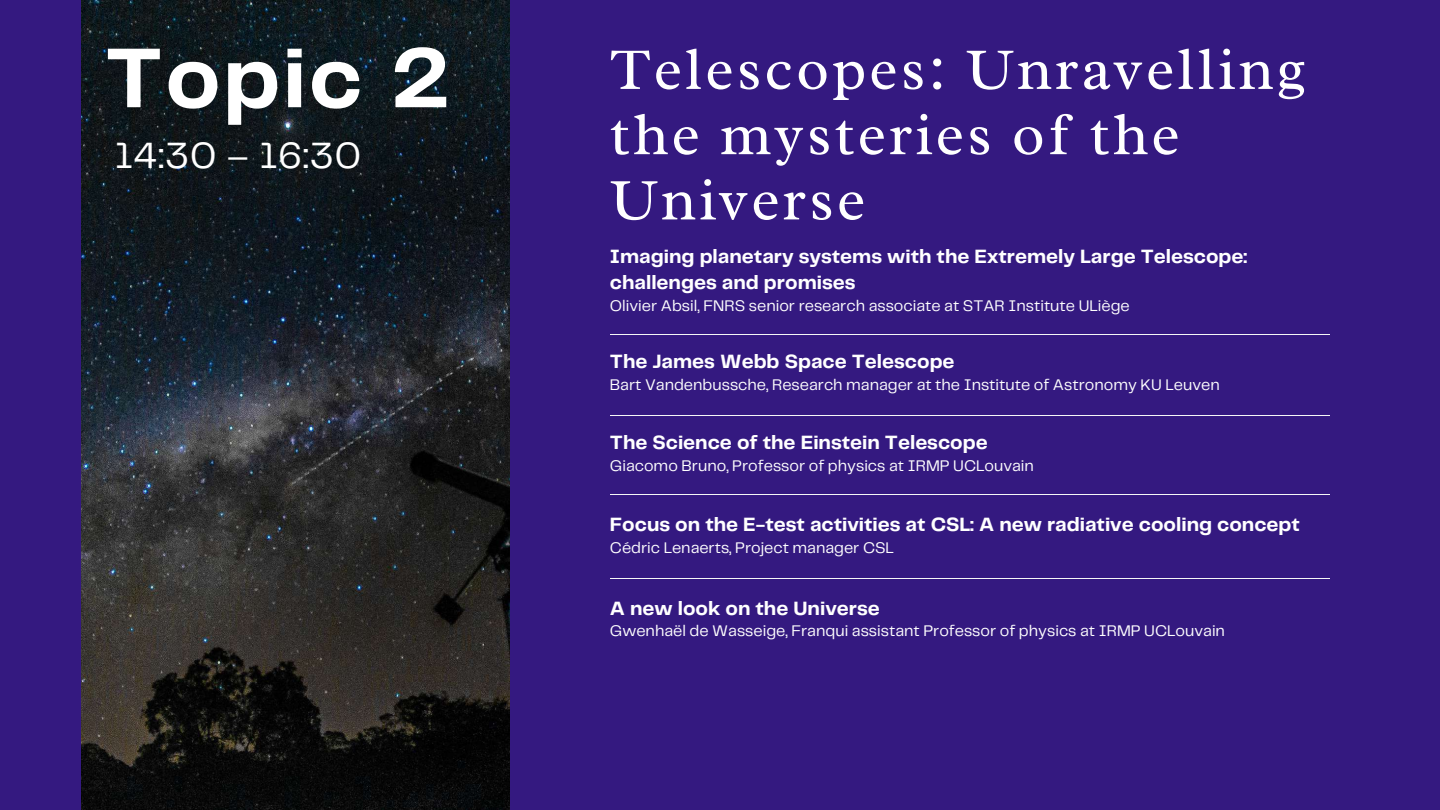
<style>
.page{position:relative;width:1440px;height:810px;background:#341980}
.page>*{position:absolute;margin:0;border:0;box-sizing:border-box;transform-origin:0 0}
.t1{font:700 88px "Telegraf";letter-spacing:.03em;color:#fff}
.t2{font:60px/65.2px "Radley";letter-spacing:.05em;color:#fff}
.t3{font:38px "Telegraf";letter-spacing:.03em;color:#fff}
.t4{font:700 20px/25.5px "Telegraf";color:#fff}
.t5{font:16px "Telegraf";color:#fff}
</style>
<div class="page">
<img style="left:81px;top:0;width:428px;height:810px">
<hr style="left:610px;top:335px;width:719px;height:1px;background:#f6f6f6">
<hr style="left:610px;top:415px;width:719px;height:1px;background:#f6f6f6">
<hr style="left:610px;top:578px;width:719px;height:1px;background:#f6f6f6">
<hr style="left:610px;top:494px;width:719px;height:1px;background:#f6f6f6">
<h1 class="t1" style="left:105px;top:40px;width:347px">Topic 2</h1>
<h3 class="t3" style="left:115px;top:139px;width:248px">14:30 – 16:30</h3>
<h2 class="t2" style="left:610px;top:36px;width:698px">Telescopes: Unravelling the mysteries of the<br>Universe</h2>
<p class="t4" style="left:610px;top:245px;width:639px">Imaging planetary systems with the Extremely Large Telescope: challenges and promises</p>
<p class="t5" style="left:610px;top:298px;width:521px">Olivier Absil, FNRS senior research associate at STAR Institute ULiège</p>
<p class="t4" style="left:610px;top:350px;width:346px">The James Webb Space Telescope</p>
<p class="t5" style="left:610px;top:378px;width:611px">Bart Vandenbussche, Research manager at the Institute of Astronomy KU Leuven</p>
<p class="t4" style="left:610px;top:430px;width:379px">The Science of the Einstein Telescope</p>
<p class="t5" style="left:610px;top:458px;width:426px">Giacomo Bruno, Professor of physics at IRMP UCLouvain</p>
<p class="t4" style="left:610px;top:513px;width:692px">Focus on the E-test activities at CSL: A new radiative cooling concept</p>
<p class="t5" style="left:610px;top:541px;width:286px">Cédric Lenaerts, Project manager CSL</p>
<p class="t4" style="left:610px;top:596px;width:271px">A new look on the Universe</p>
<p class="t5" style="left:610px;top:624px;width:617px">Gwenhaël de Wasseige, Franqui assistant Professor of physics at IRMP UCLouvain</p>
</div>
